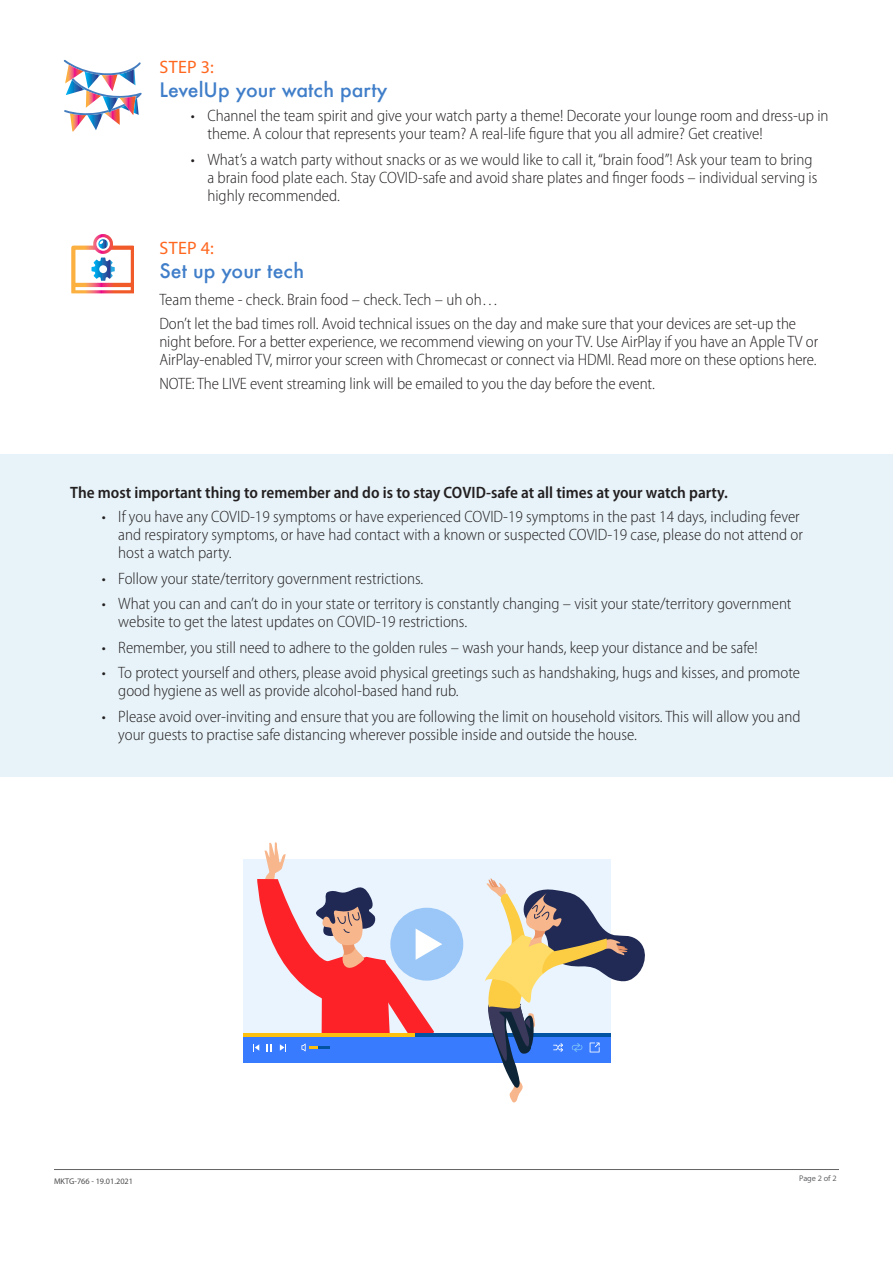
<style>
.page{position:relative;width:893px;height:1263px;background:#fff}
.page>*{position:absolute;margin:0;border:0;box-sizing:border-box;transform-origin:0 0}
.amaysim_-_QUESTION{font:500 19.5px "Futura";color:#407ec9}
.amaysim_MAIN_BODY{font:18px "Myriad Pro";letter-spacing:.02em;color:#ff671f}
.amaysim_MAIN_BODY-2{font:300 semi-condensed 16.5px/18px "Myriad Pro";color:#231f20}
.amaysim_MAIN_BODY-3{font:600 semi-condensed 16.5px "Myriad Pro";color:#231f20}
.t1{font:8.25px "Myriad Pro";color:#4d4d4f}
.t2{font:8.25px "Myriad Pro";color:#636466}
</style>
<div class="page">
<div style="left:0;top:454px;width:893px;height:322px;background:#e7f3f9"></div>
<svg style="left:64px;top:60px;width:78px;height:71px"></svg>
<svg style="left:71px;top:234px;width:63px;height:59px"></svg>
<div style="left:243px;top:859px;width:367px;height:203px;background:#eaf4fe"></div>
<div style="left:243px;top:1033px;width:367px;height:29px;background:#387bff"></div>
<hr style="left:244px;top:1033px;width:367px;height:4px;background:#0253a2">
<hr style="left:244px;top:1033px;width:171px;height:4px;background:#fec00f">
<hr style="left:310px;top:1046px;width:19px;height:3px;background:#0253a2">
<svg style="left:301px;top:1043px;width:17px;height:8px"></svg>
<svg style="left:280px;top:1044px;width:6px;height:7px"></svg>
<svg style="left:253px;top:1044px;width:6px;height:7px"></svg>
<svg style="left:266px;top:1044px;width:6px;height:7px"></svg>
<svg style="left:484px;top:878px;width:161px;height:225px"></svg>
<div style="left:390px;top:908px;width:73px;height:73px;background:#9ac7f7;border-radius:50%"></div>
<svg style="left:257px;top:842px;width:185px;height:191px"></svg>
<hr style="left:54px;top:1169px;width:785px;height:1px;background:#636466">
<p class="amaysim_MAIN_BODY" style="left:160px;top:56px;width:56px">STEP 3:</p>
<p class="amaysim_-_QUESTION" style="left:159px;top:77px;width:229px">LevelUp your watch party</p>
<p class="amaysim_MAIN_BODY-2" style="left:207px;top:107px;width:623px;text-indent:-16px">• Channel the team spirit and give your watch party a theme! Decorate your lounge room and dress-up in theme. A colour that represents your team? A real-life figure that you all admire? Get creative!</p>
<p class="amaysim_MAIN_BODY-2" style="left:207px;top:150px;width:611px;text-indent:-16px">• What’s a watch party without snacks or as we would like to call it, “brain food”! Ask your team to bring a brain food plate each. Stay COVID-safe and avoid share plates and finger foods – individual serving is highly recommended.</p>
<p class="amaysim_MAIN_BODY" style="left:160px;top:237px;width:56px">STEP 4:</p>
<p class="amaysim_-_QUESTION" style="left:159px;top:258px;width:146px">Set up your tech</p>
<p class="amaysim_MAIN_BODY-2" style="left:159px;top:291px;width:340px">Team theme - check. Brain food – check. Tech – uh oh…</p>
<p class="amaysim_MAIN_BODY-2" style="left:159px;top:315px;width:660px">Don’t let the bad times roll. Avoid technical issues on the day and make sure that your devices are set-up the night before. For a better experience, we recommend viewing on your TV. Use AirPlay if you have an Apple TV or<br>AirPlay-enabled TV, mirror your screen with Chromecast or connect via HDMI. Read more on these options here.</p>
<p class="amaysim_MAIN_BODY-2" style="left:159px;top:375px;width:497px">NOTE: The LIVE event streaming link will be emailed to you the day before the event.</p>
<p class="amaysim_MAIN_BODY-3" style="left:70px;top:482px;width:659px">The most important thing to remember and do is to stay COVID-safe at all times at your watch party.</p>
<p class="amaysim_MAIN_BODY-2" style="left:118px;top:508px;width:686px;text-indent:-16px">• If you have any COVID-19 symptoms or have experienced COVID-19 symptoms in the past 14 days, including fever and respiratory symptoms, or have had contact with a known or suspected COVID-19 case, please do not attend or host a watch party.</p>
<p class="amaysim_MAIN_BODY-2" style="left:102px;top:569px;width:323px">• Follow your state/territory government restrictions.</p>
<p class="amaysim_MAIN_BODY-2" style="left:118px;top:595px;width:675px;text-indent:-16px">• What you can and can’t do in your state or territory is constantly changing – visit your state/territory government website to get the latest updates on COVID-19 restrictions.</p>
<p class="amaysim_MAIN_BODY-2" style="left:102px;top:638px;width:657px">• Remember, you still need to adhere to the golden rules – wash your hands, keep your distance and be safe!</p>
<p class="amaysim_MAIN_BODY-2" style="left:118px;top:664px;width:683px;text-indent:-16px">• To protect yourself and others, please avoid physical greetings such as handshaking, hugs and kisses, and promote good hygiene as well as provide alcohol-based hand rub.</p>
<p class="amaysim_MAIN_BODY-2" style="left:118px;top:707px;width:684px;text-indent:-16px">• Please avoid over-inviting and ensure that you are following the limit on household visitors. This will allow you and your guests to practise safe distancing wherever possible inside and outside the house.</p>
<p class="t1" style="left:54px;top:1176px;width:81px">MKTG-766 - 19.01.2021</p>
<p class="t2" style="left:799px;top:1173px;width:39px">Page 2 of 2</p>
</div>
